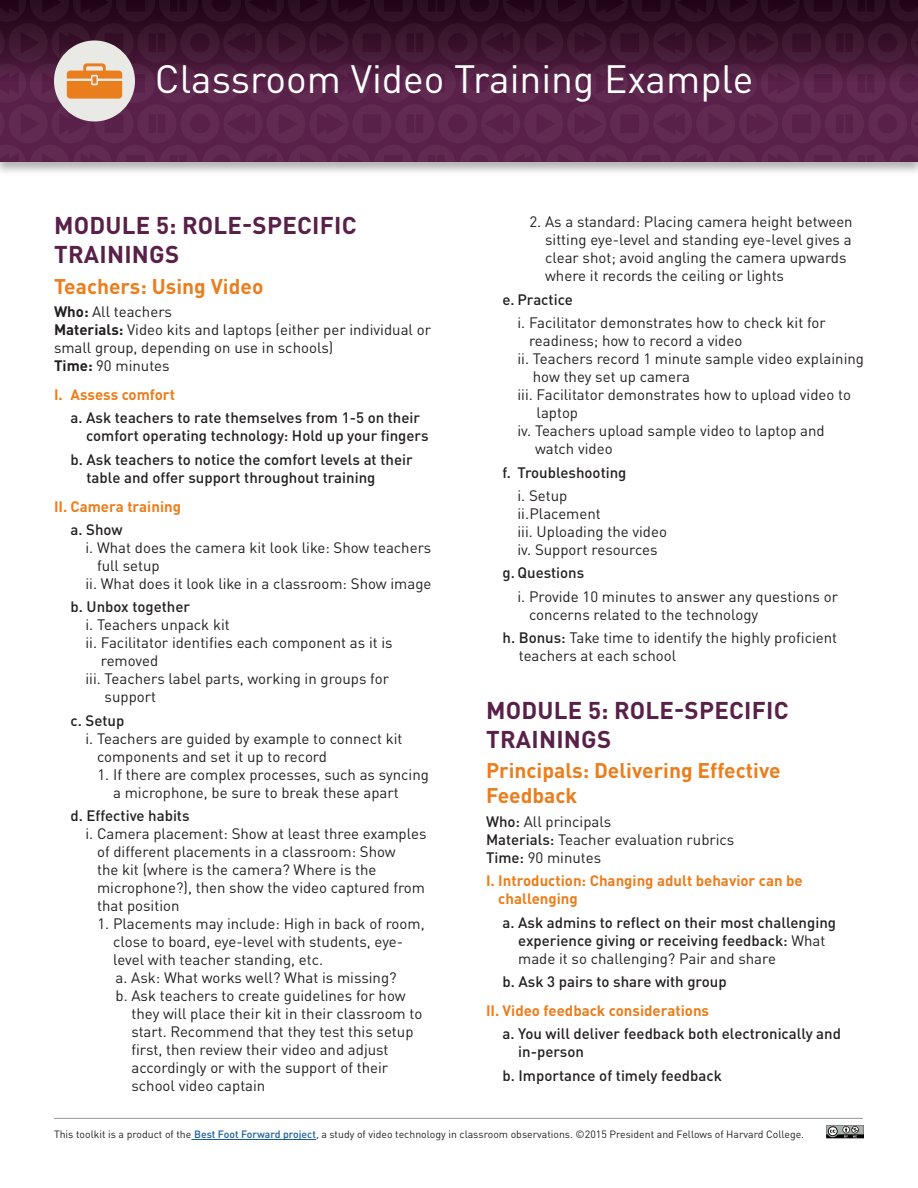
<style>
.page{position:relative;width:918px;height:1188px;background:#fff}
.page>*{position:absolute;margin:0;border:0;box-sizing:border-box;transform-origin:0 0}
.t1{font:39px "DINOT";color:#fff}
.orange_header{font:700 24px/28.8px "DINOT";letter-spacing:.01em;color:#592049}
.teal_subhead{font:700 21px/25.2px "DINOT";color:#ea7e1d}
.body_copy{font:700 21px "DINOT";color:#ea7e1d}
.body_copy-2{font:15px/18px "DINOT";color:#231f20}
.body_copy-3{font:500 15px/18px "DINOT";color:#231f20}
.body_copy-4{font:700 15px/18px "DINOT";color:#ea7e1d}
.t2{font:10.5px "DINOT";color:#231f20}
.s1{font-weight:700}
.s2{font-weight:500}
.s3{font-weight:400}
.s4{font-weight:500;color:#175d9e}
</style>
<div class="page">
<div style="left:0;top:0;width:918px;height:176px;background:#231f20;opacity:.35"></div>
<svg style="left:0;top:0;width:918px;height:162px;background:#502240"></svg>
<hr style="left:194px;top:1139px;width:122px;height:1px;background:#175d9e">
<hr style="left:54px;top:1118px;width:809px;height:1px;background:#939598">
<svg style="left:826px;top:1125px;width:38px;height:14px"></svg>
<p class="t1" style="left:155px;top:55px;width:600px">Classroom Video Training Example</p>
<p class="orange_header" style="left:54px;top:211px;width:304px">MODULE 5: ROLE-SPECIFIC<br>TRAININGS</p>
<p class="body_copy" style="left:54px;top:272px;width:211px">Teachers: Using Video</p>
<p class="body_copy-2" style="left:54px;top:302px;width:378px"><span class="s1">Who:</span> All teachers<br><span class="s1">Materials:</span> Video kits and laptops (either per individual or small group, depending on use in schools)<br><span class="s1">Time:</span> 90 minutes</p>
<p class="body_copy-4" style="left:54px;top:385px;width:123px">I. Assess comfort</p>
<p class="body_copy-3" style="left:86px;top:409px;width:344px;text-indent:-16px">a. Ask teachers to rate themselves from 1-5 on their comfort operating technology: Hold up your fingers</p>
<p class="body_copy-3" style="left:87px;top:450px;width:328px;text-indent:-16px">b. Ask teachers to notice the comfort levels at their table and offer support throughout training</p>
<p class="body_copy-4" style="left:54px;top:497px;width:129px">II. Camera training</p>
<p class="body_copy-3" style="left:70px;top:520px;width:54px">a. Show</p>
<p class="body_copy-2" style="left:97px;top:538px;width:336px;text-indent:-12px">i. What does the camera kit look like: Show teachers full setup</p>
<p class="body_copy-2" style="left:86px;top:574px;width:347px">ii. What does it look like in a classroom: Show image</p>
<p class="body_copy-3" style="left:70px;top:598px;width:121px">b. Unbox together</p>
<p class="body_copy-2" style="left:86px;top:616px;width:146px">i. Teachers unpack kit</p>
<p class="body_copy-2" style="left:101px;top:634px;width:293px;text-indent:-15px">ii. Facilitator identifies each component as it is removed</p>
<p class="body_copy-2" style="left:105px;top:670px;width:286px;text-indent:-19px">iii. Teachers label parts, working in groups for support</p>
<p class="body_copy-3" style="left:70px;top:711px;width:55px">c. Setup</p>
<p class="body_copy-2" style="left:97px;top:729px;width:307px;text-indent:-12px">i. Teachers are guided by example to connect kit components and set it up to record</p>
<p class="body_copy-2" style="left:113px;top:765px;width:317px;text-indent:-16px">1. If there are complex processes, such as syncing a microphone, be sure to break these apart</p>
<p class="body_copy-3" style="left:70px;top:806px;width:121px">d. Effective habits</p>
<p class="body_copy-2" style="left:97px;top:824px;width:331px;text-indent:-12px">i. Camera placement: Show at least three examples of different placements in a classroom: Show<br>the kit (where is the camera? Where is the microphone?), then show the video captured from that position</p>
<p class="body_copy-2" style="left:113px;top:914px;width:313px;text-indent:-16px">1. Placements may include: High in back of room, close to board, eye-level with students, eye&shy;level with teacher standing, etc.</p>
<p class="body_copy-2" style="left:116px;top:968px;width:283px">a. Ask: What works well? What is missing?</p>
<p class="body_copy-2" style="left:131px;top:986px;width:292px;text-indent:-16px">b. Ask teachers to create guidelines for how they will place their kit in their classroom to start. Recommend that they test this setup first, then review their video and adjust accordingly or with the support of their school video captain</p>
<p class="body_copy-2" style="left:545px;top:213px;width:309px;text-indent:-16px">2. As a standard: Placing camera height between sitting eye-level and standing eye-level gives a clear shot; avoid angling the camera upwards where it records the ceiling or lights</p>
<p class="body_copy-3" style="left:502px;top:290px;width:72px">e. Practice</p>
<p class="body_copy-2" style="left:529px;top:314px;width:298px;text-indent:-12px">i. Facilitator demonstrates how to check kit for readiness; how to record a video</p>
<p class="body_copy-2" style="left:533px;top:350px;width:333px;text-indent:-15px">ii. Teachers record 1 minute sample video explaining how they set up camera</p>
<p class="body_copy-2" style="left:537px;top:386px;width:316px;text-indent:-19px">iii. Facilitator demonstrates how to upload video to laptop</p>
<p class="body_copy-2" style="left:535px;top:422px;width:291px;text-indent:-18px">iv. Teachers upload sample video to laptop and watch video</p>
<p class="body_copy-3" style="left:502px;top:463px;width:126px">f. Troubleshooting</p>
<p class="body_copy-2" style="left:518px;top:486px;width:51px">i. Setup</p>
<p class="body_copy-2" style="left:518px;top:504px;width:85px">ii.Placement</p>
<p class="body_copy-2" style="left:518px;top:522px;width:151px">iii. Uploading the video</p>
<p class="body_copy-2" style="left:518px;top:540px;width:142px">iv. Support resources</p>
<p class="body_copy-3" style="left:502px;top:564px;width:83px">g. Questions</p>
<p class="body_copy-2" style="left:529px;top:587px;width:310px;text-indent:-12px">i. Provide 10 minutes to answer any questions or concerns related to the technology</p>
<p class="body_copy-2" style="left:519px;top:629px;width:320px;text-indent:-16px"><span class="s2">h. Bonus:</span> Take time to identify the highly proficient teachers at each school</p>
<p class="orange_header" style="left:486px;top:695px;width:304px">MODULE 5: ROLE-SPECIFIC<br>TRAININGS</p>
<p class="teal_subhead" style="left:486px;top:757px;width:296px">Principals: Delivering Effective<br>Feedback</p>
<p class="body_copy-2" style="left:486px;top:812px;width:250px"><span class="s2">Who:</span> All principals<br><span class="s2">Materials:</span> Teacher evaluation rubrics<br><span class="s2">Time:</span> 90 minutes</p>
<p class="body_copy-4" style="left:498px;top:871px;width:306px;text-indent:-12px">I. Introduction: Changing adult behavior can be challenging</p>
<p class="body_copy-3" style="left:518px;top:913px;width:319px;text-indent:-16px">a. Ask admins to reflect on their most challenging experience giving or receiving feedback: <span class="s3">What made it so challenging? Pair and share</span></p>
<p class="body_copy-3" style="left:502px;top:972px;width:226px">b. Ask 3 pairs to share with group</p>
<p class="body_copy-4" style="left:486px;top:1001px;width:225px">II. Video feedback considerations</p>
<p class="body_copy-3" style="left:518px;top:1024px;width:324px;text-indent:-16px">a. You will deliver feedback both electronically and in-person</p>
<p class="body_copy-3" style="left:502px;top:1066px;width:221px">b. Importance of timely feedback</p>
<p class="t2" style="left:54px;top:1128px;width:752px">This toolkit is a product of the <span class="s4">Best Foot Forward project</span>, a study of video technology in classroom observations. ©2015 President and Fellows of Harvard College.</p>
</div>
